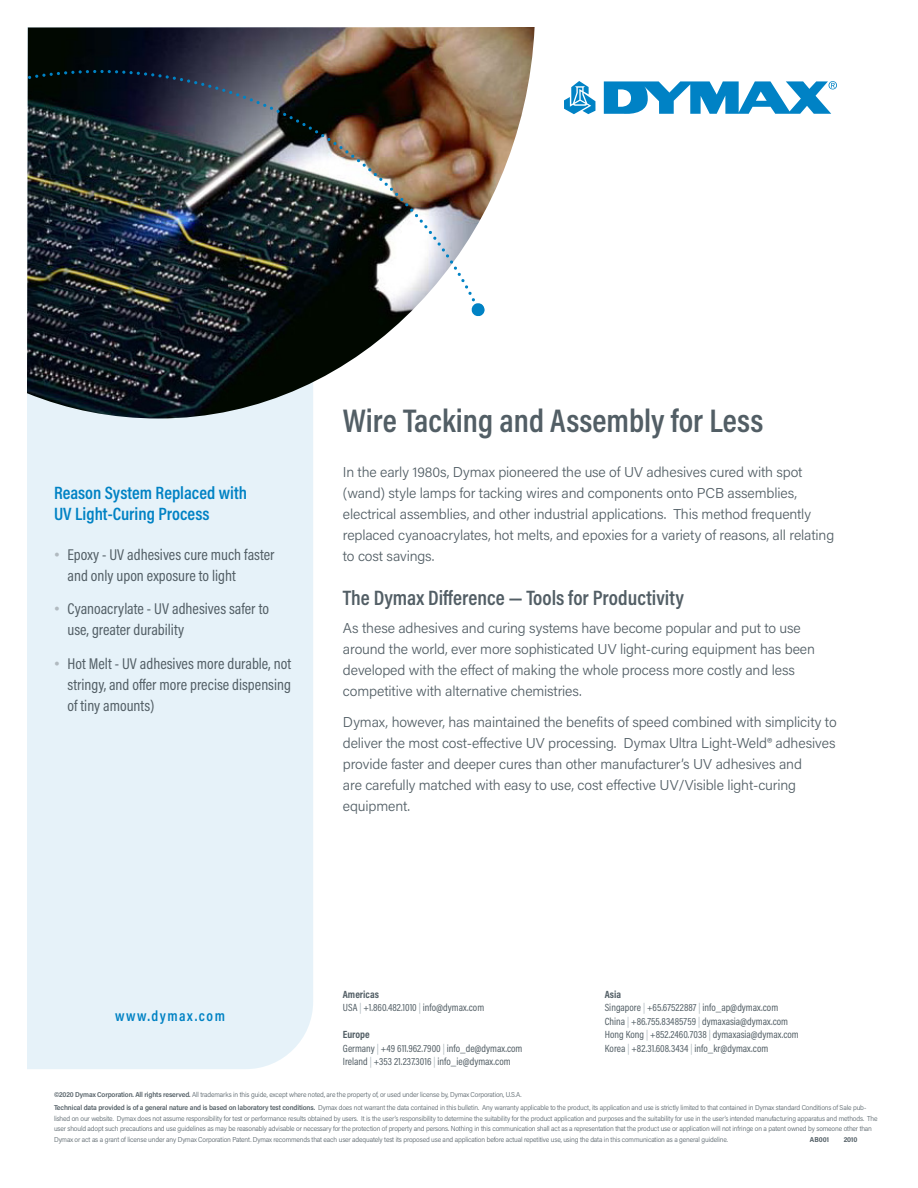
<style>
.page{position:relative;width:918px;height:1188px;background:#fff}
.page>*{position:absolute;margin:0;border:0;box-sizing:border-box;transform-origin:0 0}
.t1{font:600 33px "Acumin Pro Cond";color:#525e65}
.t2{font:600 21px "Acumin Pro Cond";color:#525e65}
.t3{font:600 18px/21px "Acumin Pro Cond";color:#0082c4}
.t4{font:15.75px/21px "Acumin Pro Cond";color:#525e65}
.t5{font:600 15px "Acumin Pro Cond";letter-spacing:.1em;color:#0082c4}
.t6{font:300 14.25px/21px "Acumin Pro";letter-spacing:-.01em;color:#525e65}
.t7{font:10.5px/13.5px "Acumin Pro Cond";color:#525e65}
.t8{font:300 7.2px/10.5px "Acumin Pro Semi Cond";letter-spacing:-.02em;color:#525e65}
.t9{font:700 7.2px "Acumin Pro Semi Cond";letter-spacing:-.005em;color:#525e65}
.s1{font-family:"Arial Nova";font-weight:300;color:#b1bac0}
.s2{font-weight:700}
.s3{color:#b1bac0}
.s4{font-weight:600}
</style>
<div class="page">
<div style="left:27px;top:418px;width:286px;height:651px;background:#e6f2f9"></div>
<img style="left:27px;top:27px;width:508px;height:391px">
<svg style="left:564px;top:81px;width:31px;height:33px"></svg>
<svg style="left:604px;top:81px;width:233px;height:33px"></svg>
<img style="left:28px;top:70px;width:459px;height:246px">
<h3 class="t3" style="left:54px;top:482px;width:195px">Reason System Replaced with<br>UV Light-Curing Process</h3>
<h3 class="t4" style="left:68px;top:543px;width:209px;text-indent:-14px"><span class="s1">•</span> Epoxy - UV adhesives cure much faster and only upon exposure to light</h3>
<h3 class="t4" style="left:68px;top:598px;width:203px;text-indent:-14px"><span class="s1">•</span> Cyanoacrylate - UV adhesives safer to use, greater durability</h3>
<h3 class="t4" style="left:68px;top:653px;width:225px;text-align:justify;text-indent:-14px"><span class="s1">•</span> Hot Melt - UV adhesives more durable, not stringy, and offer more precise dispensing of tiny amounts)</h3>
<h1 class="t1" style="left:343px;top:399px;width:422px">Wire Tacking and Assembly for Less</h1>
<p class="t6" style="left:343px;top:461px;width:493px">In the early 1980s, Dymax pioneered the use of UV adhesives cured with spot (wand) style lamps for tacking wires and components onto PCB assemblies, electrical assemblies, and other industrial applications. This method frequently replaced cyanoacrylates, hot melts, and epoxies for a variety of reasons, all relating to cost savings.</p>
<h2 class="t2" style="left:343px;top:584px;width:343px">The Dymax Difference — Tools for Productivity</h2>
<p class="t6" style="left:343px;top:617px;width:474px">As these adhesives and curing systems have become popular and put to use around the world, ever more sophisticated UV light-curing equipment has been developed with the effect of making the whole process more costly and less competitive with alternative chemistries.</p>
<p class="t6" style="left:343px;top:711px;width:495px">Dymax, however, has maintained the benefits of speed combined with simplicity to deliver the most cost-effective UV processing. Dymax Ultra Light-Weld® adhesives provide faster and deeper cures than other manufacturer’s UV adhesives and<br>are carefully matched with easy to use, cost effective UV/Visible light-curing equipment.</p>
<h3 class="t5" style="left:115px;top:1006px;width:111px">www.dymax.com</h3>
<h3 class="t7" style="left:343px;top:987px;width:143px"><span class="s2">Americas<br></span>USA <span class="s3">|</span> +1.860.482.1010 <span class="s3">|</span> info@dymax.com</h3>
<h3 class="t7" style="left:343px;top:1028px;width:181px"><span class="s2">Europe<br></span>Germany <span class="s3">|</span> +49 611.962.7900 <span class="s3">|</span> info_de@dymax.com<br>Ireland <span class="s3">|</span> +353 21.237.3016 <span class="s3">|</span> info_ie@dymax.com</h3>
<h3 class="t7" style="left:605px;top:987px;width:196px"><span class="s2">Asia<br></span>Singapore <span class="s3">|</span> +65.67522887 <span class="s3">|</span> info_ap@dymax.com China <span class="s3">|</span> +86.755.83485759 <span class="s3">|</span> dymaxasia@dymax.com Hong Kong <span class="s3">|</span> +852.2460.7038 <span class="s3">|</span> dymaxasia@dymax.com Korea <span class="s3">|</span> +82.31.608.3434 <span class="s3">|</span> info_kr@dymax.com</h3>
<p class="t8" style="left:54px;top:1087px;width:814px;line-height:13.5px"><span class="s4">©2020 Dymax Corporation. All rights reserved.</span> All trademarks in this guide, except where noted, are the property of, or used under license by, Dymax Corporation, U.S.A.<br><span class="s4">Technical data provided is of a general nature and is based on laboratory test conditions.</span> Dymax does not warrant the data contained in this bulletin. Any warranty applicable to the product, its application and use is strictly limited to that contained in Dymax standard Conditions of Sale pub-</p>
<p class="t8" style="left:54px;top:1113px;width:825px">lished on our website. Dymax does not assume responsibility for test or performance results obtained by users. It is the user’s responsibility to determine the suitability for the product application and purposes and the suitability for use in the user’s intended manufacturing apparatus and methods. The user should adopt such precautions and use guidelines as may be reasonably advisable or necessary for the protection of property and persons. Nothing in this communication shall act as a representation that the product use or application will not infringe on a patent owned by someone other than<br>Dymax or act as a grant of license under any Dymax Corporation Patent. Dymax recommends that each user adequately test its proposed use and application before actual repetitive use, using the data in this communication as a general guideline.</p>
<p class="t9" style="left:810px;top:1134px;width:20px">AB001</p>
<p class="t9" style="left:844px;top:1134px;width:15px">2010</p>
</div>
